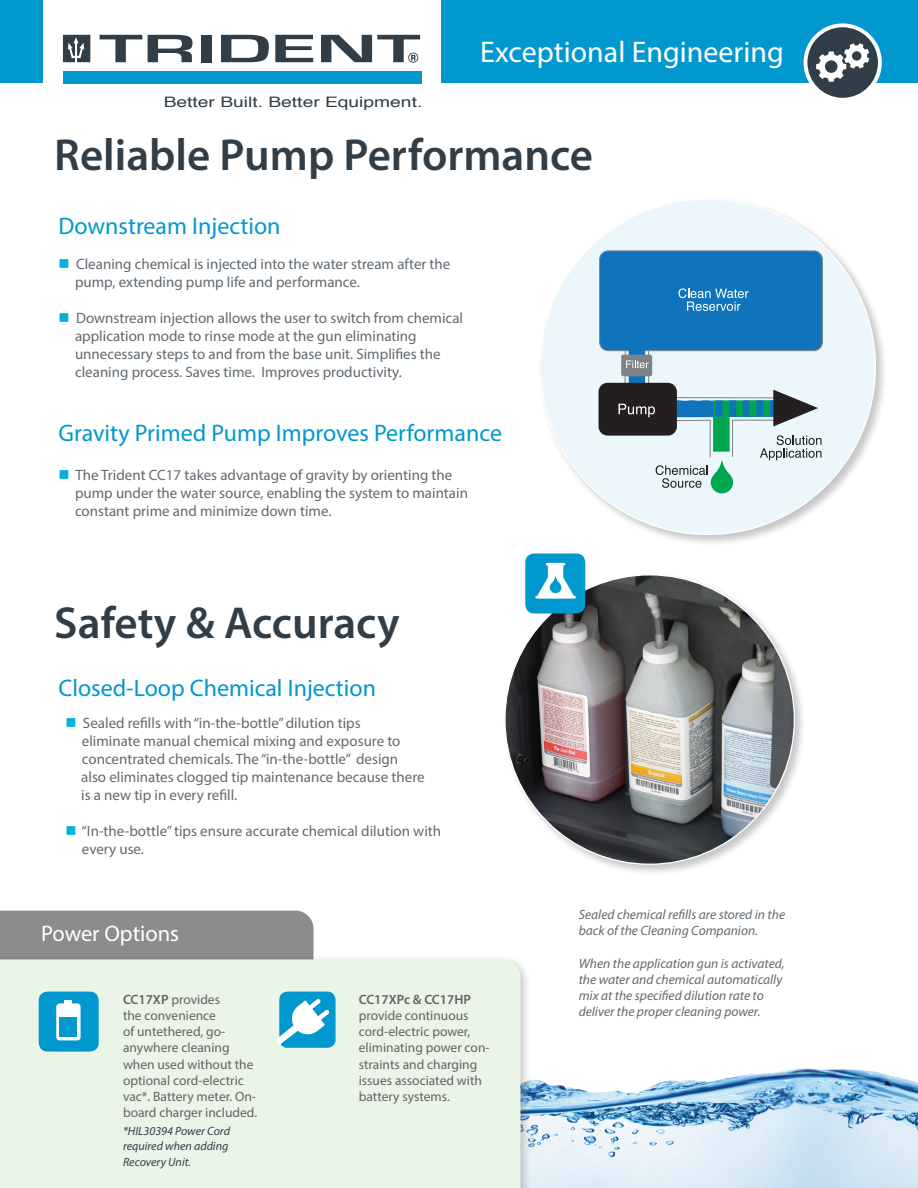
<style>
.page{position:relative;width:918px;height:1188px;background:#fff}
.page>*{position:absolute;margin:0;border:0;box-sizing:border-box;transform-origin:0 0}
.t1{font:600 45px "Myriad Pro";color:#313e48}
.t2{font:30px "Myriad Pro";color:#fff}
.t3{font:24px "Myriad Pro";color:#0098ce}
.t4{font:22.5px "Myriad Pro";color:#fff}
.t5{font:15px/18px "Myriad Pro";color:#606a72}
.t6{font:14.4px "Helvetica";color:#313e48;scale:1.33 1}
.t7{font:13.5px/16.2px "Myriad Pro";color:#636366}
.t8{font:italic 13.5px/16.2px "Myriad Pro";color:#606a72}
.t9{font:italic 12px "Myriad Pro";color:#313e48}
.s1{color:#00b2db}
.s2{font-weight:600}
</style>
<div class="page">
<img style="left:532px;top:1068px;width:386px;height:120px">
<div style="left:0;top:0;width:918px;height:83px;background:#0098ce"></div>
<div style="left:44px;top:0;width:397px;height:130px;background:#fff"></div>
<svg style="left:100px;top:35px;width:42px;height:27px"></svg>
<svg style="left:148px;top:35px;width:45px;height:27px"></svg>
<div style="left:201px;top:35px;width:10px;height:27px;background:#313e48"></div>
<svg style="left:221px;top:35px;width:48px;height:27px"></svg>
<svg style="left:275px;top:35px;width:38px;height:27px"></svg>
<svg style="left:321px;top:35px;width:99px;height:28px"></svg>
<div style="left:63px;top:71px;width:358px;height:13px;background:#0098ce"></div>
<svg style="left:63px;top:35px;width:27px;height:27px"></svg>
<div style="left:804px;top:23px;width:78px;height:79px;background:#fff;border-radius:50%"></div>
<div style="left:807px;top:27px;width:71px;height:71px;background:#313e48;border-radius:50%"></div>
<svg style="left:816px;top:43px;width:53px;height:39px"></svg>
<div style="left:537px;top:197px;width:350px;height:349px;background:#231f20;opacity:.25"></div>
<div style="left:540px;top:199px;width:335px;height:335px;background:#ebf7fa;border-radius:50%"></div>
<hr style="left:648px;top:293px;width:1px;height:124px;background:#808285">
<hr style="left:625px;top:266px;width:1px;height:151px;background:#808285">
<div style="left:713px;top:416px;width:17px;height:36px;background:#00a54f"></div>
<hr style="left:732px;top:420px;width:1px;height:37px;background:#808285">
<hr style="left:710px;top:420px;width:1px;height:37px;background:#808285">
<svg style="left:656px;top:460px;width:77px;height:33px"></svg>
<svg style="left:760px;top:435px;width:62px;height:25px"></svg>
<div style="left:600px;top:251px;width:222px;height:100px;background:#1074bc;border-radius:9px"></div>
<div style="left:599px;top:251px;width:224px;height:100px;border:1px solid #808285;border-radius:9px"></div>
<svg style="left:678px;top:288px;width:71px;height:23px"></svg>
<svg style="left:629px;top:349px;width:16px;height:34px"></svg>
<div style="left:600px;top:384px;width:76px;height:51px;background:#231f20;border-radius:8px"></div>
<div style="left:599px;top:383px;width:78px;height:53px;border:2px solid #231f20;border-radius:8px"></div>
<svg style="left:598px;top:390px;width:220px;height:36px"></svg>
<div style="left:621px;top:355px;width:31px;height:21px;background:#808285;border-radius:2px"></div>
<svg style="left:626px;top:360px;width:23px;height:8px"></svg>
<div style="left:502px;top:572px;width:304px;height:304px;background:#231f20;opacity:.25"></div>
<img style="left:505px;top:575px;width:289px;height:289px;border-radius:145px">
<div style="left:525px;top:554px;width:60px;height:60px;background:#0098ce;border-radius:9px"></div>
<svg style="left:535px;top:563px;width:41px;height:36px"></svg>
<div style="left:0;top:911px;width:314px;height:43px;background:#8b8c8e"></div>
<div style="left:0;top:954px;width:532px;height:234px;background:#231f20;opacity:.25"></div>
<div style="left:0;top:959px;width:520px;height:229px;background:#eaf4e7"></div>
<div style="left:39px;top:992px;width:60px;height:60px;background:#0098ce;border-radius:9px"></div>
<div style="left:56px;top:1003px;width:25px;height:37px;background:#fff;border-radius:3px"></div>
<svg style="left:65px;top:1000px;width:7px;height:3px"></svg>
<div style="left:59px;top:1017px;width:18px;height:20px;background:#0098ce"></div>
<div style="left:279px;top:992px;width:57px;height:56px;background:#0098ce;border-radius:8px"></div>
<svg style="left:276px;top:999px;width:53px;height:47px"></svg>
<p class="t6" style="left:164px;top:91px;width:196px">Better Built. Better Equipment.</p>
<p class="t2" style="left:480px;top:33px;width:305px">Exceptional Engineering</p>
<p class="t1" style="left:54px;top:127px;width:540px">Reliable Pump Performance</p>
<p class="t3" style="left:58px;top:211px;width:224px">Downstream Injection</p>
<p class="t5" style="left:75px;top:254px;width:377px;text-indent:-16px"><span class="s1">■</span> Cleaning chemical is injected into the water stream after the pump, extending pump life and performance.</p>
<p class="t5" style="left:75px;top:308px;width:390px;text-indent:-16px"><span class="s1">■</span> Downstream injection allows the user to switch from chemical application mode to rinse mode at the gun eliminating unnecessary steps to and from the base unit. Simplifies the cleaning process. Saves time. Improves productivity.</p>
<p class="t3" style="left:58px;top:418px;width:445px">Gravity Primed Pump Improves Performance</p>
<p class="t5" style="left:75px;top:466px;width:395px;text-indent:-16px"><span class="s1">■</span> The Trident CC17 takes advantage of gravity by orienting the pump under the water source, enabling the system to maintain constant prime and minimize down time.</p>
<p class="t1" style="left:54px;top:595px;width:347px">Safety &amp; Accuracy</p>
<p class="t3" style="left:58px;top:673px;width:319px">Closed-Loop Chemical Injection</p>
<p class="t5" style="left:81px;top:714px;width:345px;text-indent:-16px"><span class="s1">■</span> Sealed refills with “in-the-bottle” dilution tips<br>eliminate manual chemical mixing and exposure to concentrated chemicals. The “in-the-bottle” design also eliminates clogged tip maintenance because there is a new tip in every refill.</p>
<p class="t5" style="left:82px;top:822px;width:361px;text-indent:-16px"><span class="s1">■</span> “In-the-bottle” tips ensure accurate chemical dilution with every use.</p>
<p class="t4" style="left:41px;top:920px;width:140px">Power Options</p>
<p class="t7" style="left:123px;top:991px;width:136px"><span class="s2">CC17XP</span> provides<br>the convenience<br>of untethered, go&shy;anywhere cleaning when used without the optional cord-electric vac*. Battery meter. On&shy;board charger included.</p>
<p class="t9" style="left:123px;top:1124px;width:109px">*HIL30394 Power Cord</p>
<p class="t9" style="left:123px;top:1138px;width:107px">required when adding</p>
<p class="t9" style="left:123px;top:1154px;width:70px">Recovery Unit.</p>
<p class="t7" style="left:359px;top:991px;width:132px"><span class="s2">CC17XPc &amp; CC17HP </span>provide continuous cord-electric power, eliminating power con&shy;straints and charging issues associated with battery systems.</p>
<p class="t8" style="left:579px;top:906px;width:208px">Sealed chemical refills are stored in the back of the Cleaning Companion.</p>
<p class="t8" style="left:579px;top:955px;width:207px">When the application gun is activated, the water and chemical automatically mix at the specified dilution rate to deliver the proper cleaning power.</p>
</div>
